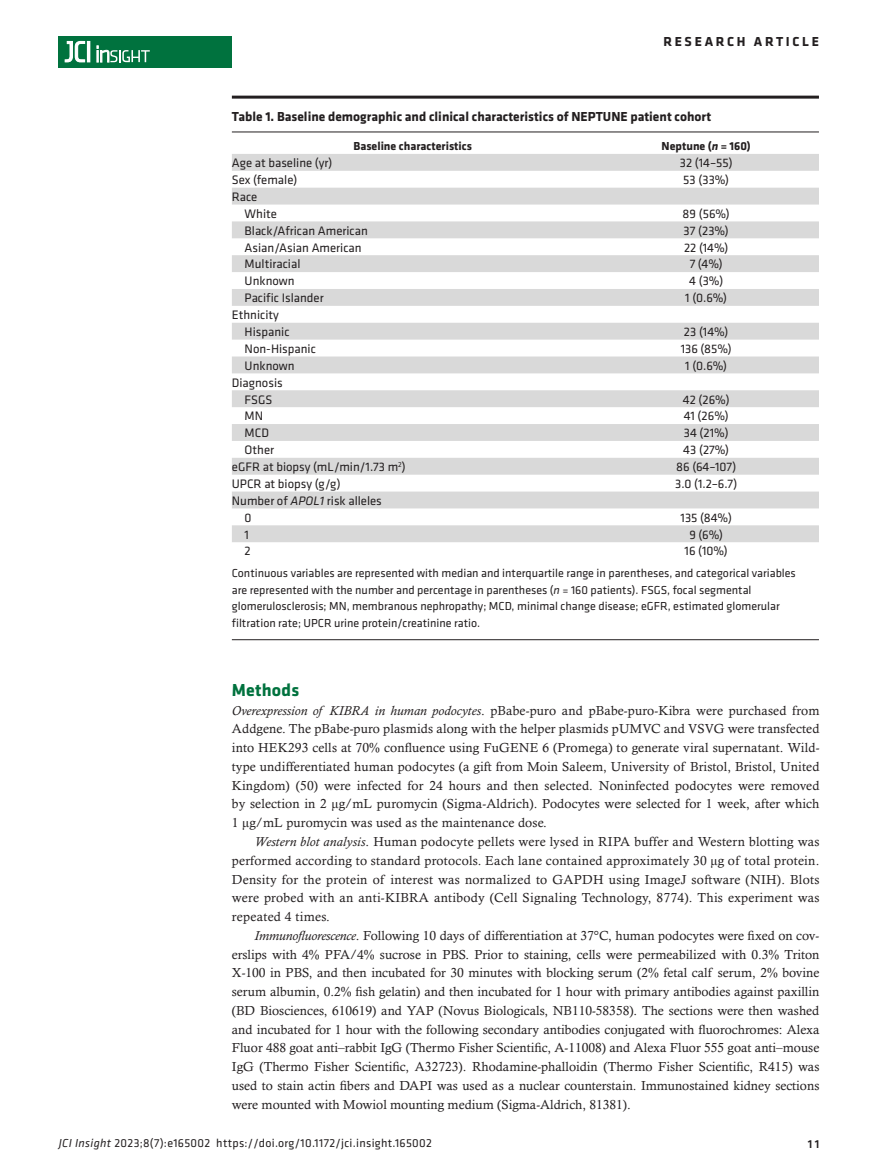
<style>
.page{position:relative;width:878px;height:1175px;background:#fff}
.page>*{position:absolute;margin:0;border:0;box-sizing:border-box;transform-origin:0 0}
.t1{font:700 18px "Klavika";letter-spacing:.01em;color:#00723e}
.t2{font:700 13.5px "Klavika Basic";color:#231f20}
.t3{font:700 13.5px "Klavika Basic";letter-spacing:.2em;color:#231f20}
.t4{font:13.2px/18.8px "Calisto MT Std";letter-spacing:.01em;color:#231f20;text-align:justify}
.t5{font:12.75px/17px "Klavika";color:#231f20}
.t6{font:12px/16.5px "Klavika Basic";color:#231f20}
.t7{font:12px "Klavika Basic";letter-spacing:.025em;color:#231f20}
.t8{font:700 12px "Klavika";color:#231f20}
.t9{font:500 12px "Klavika Basic";color:#231f20}
.s1{font-style:italic}
.s2{font-family:"Times New Roman"}
</style>
<div class="page">
<div style="left:59px;top:36px;width:173px;height:31px;background:#00723e"></div>
<hr style="left:87px;top:41px;width:3px;height:21px;background:#fff">
<svg style="left:64px;top:41px;width:21px;height:22px"></svg>
<svg style="left:97px;top:46px;width:53px;height:16px"></svg>
<hr style="left:232px;top:96px;width:587px;height:3px;background:#231f20">
<hr style="left:232px;top:132px;width:587px;height:1px;background:#231f20">
<hr style="left:232px;top:639px;width:587px;height:1px;background:#231f20">
<svg style="left:232px;top:154px;width:587px;height:388px;fill:#dfdfdf"></svg>
<p class="t3" style="left:663px;top:32px;width:157px">RESEARCH ARTICLE</p>
<p class="t2" style="left:232px;top:107px;width:481px">Table 1. Baseline demographic and clinical characteristics of NEPTUNE patient cohort</p>
<p class="t8" style="left:353px;top:138px;width:120px">Baseline characteristics</p>
<p class="t8" style="left:661px;top:138px;width:91px">Neptune (<span class="s1">n</span> = 160)</p>
<p class="t5" style="left:232px;top:154px;width:102px">Age at baseline (yr)</p>
<p class="t5" style="left:680px;top:154px;width:54px">32 (14–55)</p>
<p class="t5" style="left:232px;top:171px;width:67px">Sex (female)</p>
<p class="t5" style="left:683px;top:171px;width:47px">53 (33%)</p>
<p class="t5" style="left:245px;top:188px;width:34px;text-indent:-13px">Race<br>White</p>
<p class="t5" style="left:682px;top:205px;width:49px">89 (56%)</p>
<p class="t5" style="left:245px;top:221px;width:125px">Black/African American</p>
<p class="t5" style="left:683px;top:221px;width:47px">37 (23%)</p>
<p class="t5" style="left:245px;top:238px;width:118px">Asian/Asian American</p>
<p class="t5" style="left:684px;top:238px;width:46px">22 (14%)</p>
<p class="t5" style="left:245px;top:255px;width:57px">Multiracial</p>
<p class="t5" style="left:689px;top:255px;width:35px">7 (4%)</p>
<p class="t5" style="left:245px;top:272px;width:51px">Unknown</p>
<p class="t5" style="left:689px;top:272px;width:35px">4 (3%)</p>
<p class="t5" style="left:245px;top:289px;width:81px">Pacific Islander</p>
<p class="t5" style="left:685px;top:289px;width:43px">1 (0.6%)</p>
<p class="t5" style="left:245px;top:306px;width:46px;text-indent:-13px">Ethnicity<br>Hispanic</p>
<p class="t5" style="left:684px;top:323px;width:46px">23 (14%)</p>
<p class="t5" style="left:245px;top:340px;width:73px">Non-Hispanic</p>
<p class="t5" style="left:680px;top:340px;width:53px">136 (85%)</p>
<p class="t5" style="left:245px;top:357px;width:51px">Unknown</p>
<p class="t5" style="left:685px;top:357px;width:43px">1 (0.6%)</p>
<p class="t5" style="left:232px;top:373px;width:52px;text-align:center">Diagnosis<br>FSGS</p>
<p class="t5" style="left:682px;top:390px;width:48px">42 (26%)</p>
<p class="t5" style="left:245px;top:407px;width:20px">MN</p>
<p class="t5" style="left:683px;top:407px;width:46px">41 (26%)</p>
<p class="t5" style="left:245px;top:424px;width:26px">MCD</p>
<p class="t5" style="left:684px;top:424px;width:46px">34 (21%)</p>
<p class="t5" style="left:245px;top:441px;width:31px">Other</p>
<p class="t5" style="left:683px;top:441px;width:47px">43 (27%)</p>
<p class="t5" style="left:232px;top:458px;width:175px">eGFR at biopsy (mL/min/1.73 m<sup>2</sup>)</p>
<p class="t5" style="left:676px;top:458px;width:61px">86 (64–107)</p>
<p class="t5" style="left:232px;top:475px;width:110px">UPCR at biopsy (g/g)</p>
<p class="t5" style="left:675px;top:475px;width:64px">3.0 (1.2–6.7)</p>
<p class="t5" style="left:245px;top:491px;width:139px;text-indent:-13px">Number of <span class="s1">APOL1</span> risk alleles<br>0</p>
<p class="t5" style="left:680px;top:508px;width:53px">135 (84%)</p>
<p class="t5" style="left:245px;top:525px;width:6px">1</p>
<p class="t5" style="left:689px;top:525px;width:35px">9 (6%)</p>
<p class="t5" style="left:245px;top:542px;width:8px">2</p>
<p class="t5" style="left:684px;top:542px;width:45px">16 (10%)</p>
<p class="t6" style="left:232px;top:564px;width:565px">Continuous variables are represented with median and interquartile range in parentheses, and categorical variables are represented with the number and percentage in parentheses (<span class="s1">n</span> = 160 patients). FSGS, focal segmental glomerulosclerosis; MN, membranous nephropathy; MCD, minimal change disease; eGFR, estimated glomerular filtration rate; UPCR urine protein/creatinine ratio.</p>
<h1 class="t1" style="left:232px;top:677px;width:69px">Methods</h1>
<p class="t4" style="left:232px;top:700px;width:589px"><span class="s1">Overexpression of KIBRA in human podocytes</span>. pBabe-puro and pBabe-puro-Kibra were purchased from Addgene. The pBabe-puro plasmids along with the helper plasmids pUMVC and VSVG were transfected into HEK293 cells at 70% confluence using FuGENE 6 (Promega) to generate viral supernatant. Wild&shy;type undifferentiated human podocytes (a gift from Moin Saleem, University of Bristol, Bristol, United Kingdom) (50) were infected for 24 hours and then selected. Noninfected podocytes were removed by selection in 2 <span class="s2">μ</span>g/mL puromycin (Sigma-Aldrich). Podocytes were selected for 1 week, after which 1 <span class="s2">μ</span>g/mL puromycin was used as the maintenance dose.</p>
<p class="t4" style="left:232px;top:832px;width:589px;text-indent:22px"><span class="s1">Western blot analysis</span>. Human podocyte pellets were lysed in RIPA buffer and Western blotting was performed according to standard protocols. Each lane contained approximately 30 <span class="s2">μ</span>g of total protein.<br>Density for the protein of interest was normalized to GAPDH using ImageJ software (NIH). Blots were probed with an anti-KIBRA antibody (Cell Signaling Technology, 8774). This experiment was repeated 4 times.</p>
<p class="t4" style="left:232px;top:926px;width:589px;text-indent:22px"><span class="s1">Immunofluorescence</span>. Following 10 days of differentiation at 37°C, human podocytes were fixed on cov&shy;erslips with 4% PFA/4% sucrose in PBS. Prior to staining, cells were permeabilized with 0.3% Triton X-100 in PBS, and then incubated for 30 minutes with blocking serum (2% fetal calf serum, 2% bovine serum albumin, 0.2% fish gelatin) and then incubated for 1 hour with primary antibodies against paxillin (BD Biosciences, 610619) and YAP (Novus Biologicals, NB110-58358). The sections were then washed and incubated for 1 hour with the following secondary antibodies conjugated with fluorochromes: Alexa Fluor 488 goat anti–rabbit IgG (Thermo Fisher Scientific, A-11008) and Alexa Fluor 555 goat anti–mouse IgG (Thermo Fisher Scientific, A32723). Rhodamine-phalloidin (Thermo Fisher Scientific, R415) was used to stain actin fibers and DAPI was used as a nuclear counterstain. Immunostained kidney sections were mounted with Mowiol mounting medium (Sigma-Aldrich, 81381).</p>
<p class="t7" style="left:59px;top:1135px;width:374px"><span class="s1">JCI Insight</span> 2023;8(7):e165002 https://doi.org/10.1172/jci.insight.165002</p>
<p class="t9" style="left:807px;top:1135px;width:13px">11</p>
</div>
